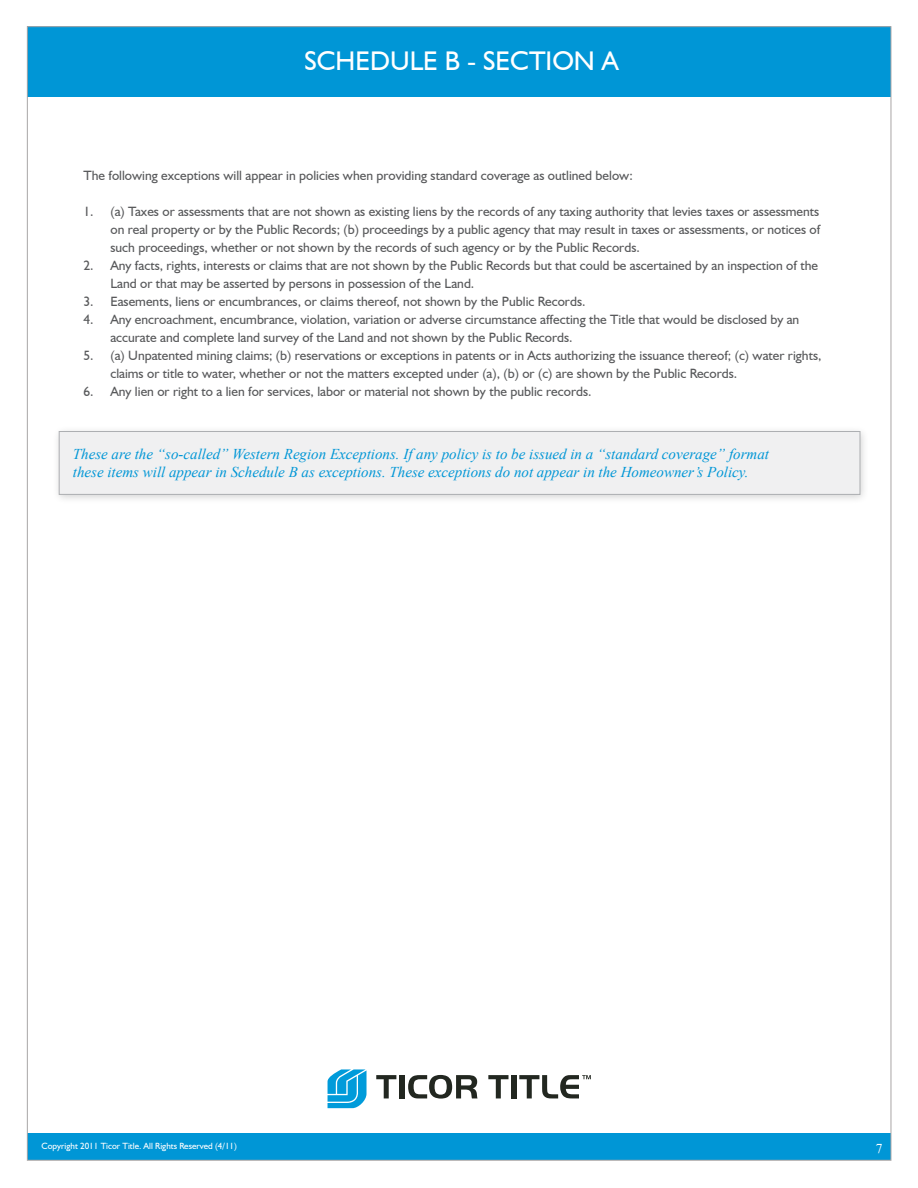
<style>
.page{position:relative;width:918px;height:1188px;background:#fff}
.page>*{position:absolute;margin:0;border:0;box-sizing:border-box;transform-origin:0 0}
.t1{font:27px "Humanist 521 BT";color:#fff}
.t2{font:italic 15px/18px "Times New Roman";color:#0096d6}
.t3{font:13.5px/18px "Humanist 521 BT";color:#58595b}
.t4{font:13.5px "Times New Roman";color:#fff}
.t5{font:9px "Humanist 521 BT";color:#fff}
</style>
<div class="page">
<div style="left:27px;top:27px;width:864px;height:70px;background:#0096d6"></div>
<div style="left:27px;top:1133px;width:864px;height:27px;background:#0096d6"></div>
<svg style="left:328px;top:1069px;width:39px;height:39px"></svg>
<svg style="left:376px;top:1075px;width:20px;height:23px"></svg>
<div style="left:399px;top:1075px;width:5px;height:23px;background:#222720"></div>
<svg style="left:408px;top:1075px;width:70px;height:24px"></svg>
<svg style="left:488px;top:1075px;width:21px;height:23px"></svg>
<div style="left:511px;top:1075px;width:5px;height:23px;background:#222720"></div>
<svg style="left:519px;top:1075px;width:72px;height:23px"></svg>
<div style="left:52px;top:425px;width:817px;height:80px;background:#000;opacity:.18"></div>
<div style="left:59px;top:432px;width:801px;height:62px;background:#f0f0f1"></div>
<div style="left:59px;top:431px;width:801px;height:64px;border:1px solid #adafb2"></div>
<h1 class="t1" style="left:304px;top:44px;width:32px">Sched</h1>
<h1 class="t1" style="left:390px;top:44px;width:110px">ule B - section</h1>
<h1 class="t1" style="left:602px;top:44px;width:13px">a</h1>
<p class="t3" style="left:83px;top:166px;width:551px">The following exceptions will appear in policies when providing standard coverage as outlined below:</p>
<p class="t3" style="left:110px;top:202px;width:711px;text-align:justify;text-indent:-27px">1. (a) Taxes or assessments that are not shown as existing liens by the records of any taxing authority that levies taxes or assessments on real property or by the Public Records; (b) proceedings by a public agency that may result in taxes or assessments, or notices of such proceedings, whether or not shown by the records of such agency or by the Public Records.</p>
<p class="t3" style="left:110px;top:256px;width:709px;text-indent:-27px">2. Any facts, rights, interests or claims that are not shown by the Public Records but that could be ascertained by an inspection of the<br>Land or that may be asserted by persons in possession of the Land.</p>
<p class="t3" style="left:83px;top:292px;width:504px">3. Easements, liens or encumbrances, or claims thereof, not shown by the Public Records.</p>
<p class="t3" style="left:110px;top:310px;width:690px;text-indent:-27px">4. Any encroachment, encumbrance, violation, variation or adverse circumstance affecting the Title that would be disclosed by an accurate and complete land survey of the Land and not shown by the Public Records.</p>
<p class="t3" style="left:110px;top:346px;width:713px;text-indent:-27px">5. (a) Unpatented mining claims; (b) reservations or exceptions in patents or in Acts authorizing the issuance thereof; (c) water rights, claims or title to water, whether or not the matters excepted under (a), (b) or (c) are shown by the Public Records.</p>
<p class="t3" style="left:83px;top:382px;width:510px">6. Any lien or right to a lien for services, labor or material not shown by the public records.</p>
<p class="t2" style="left:73px;top:445px;width:698px">These are the “so-called” Western Region Exceptions. If any policy is to be issued in a “standard coverage” format these items will appear in Schedule B as exceptions. These exceptions do not appear in the Homeowner’s Policy.</p>
<p class="t5" style="left:42px;top:1141px;width:197px">Copyright 2011 Ticor Title. All Rights Reserved (4/11)</p>
<p class="t4" style="left:876px;top:1139px;width:8px">7</p>
</div>
